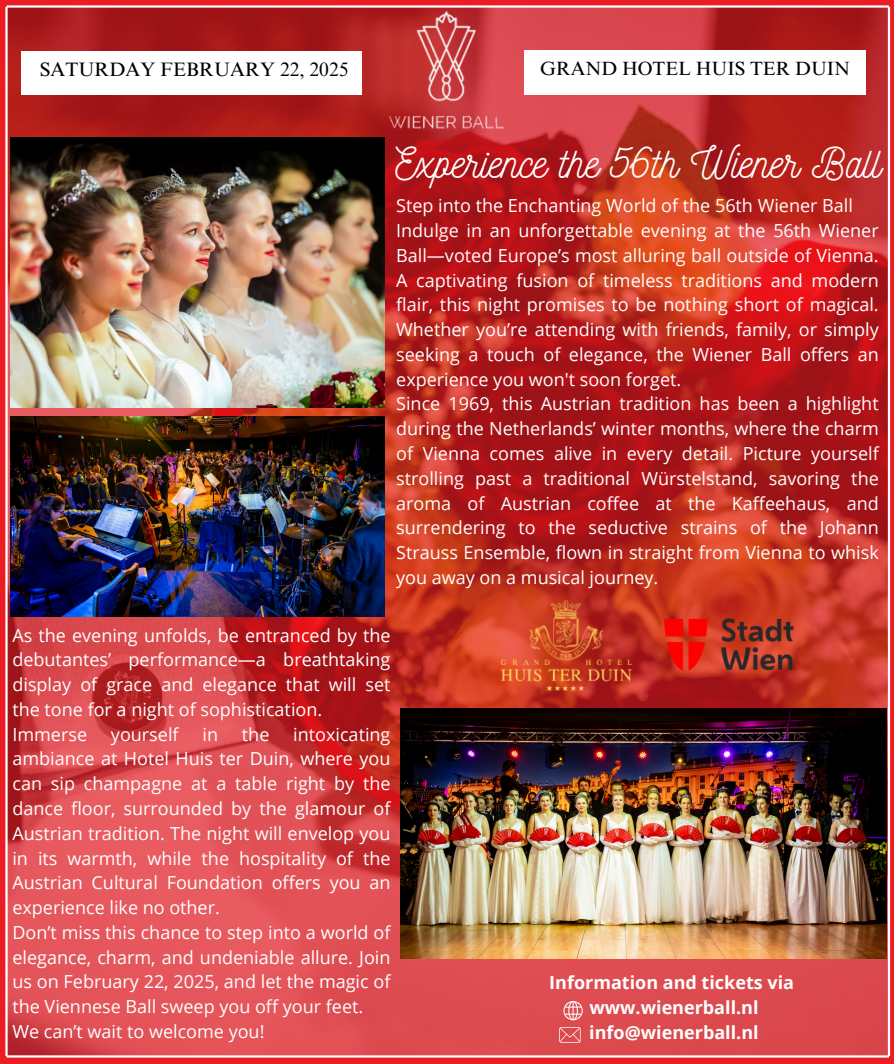
<style>
.page{position:relative;width:894px;height:1064px;background:#fff}
.page>*{position:absolute;margin:0;border:0;box-sizing:border-box;transform-origin:0 0}
.t1{font:42.75px "Nickainley";color:#fff}
.t2{font:19.5px "Times NRMT Pro";color:#000}
.t3{font:19.2px "Times NRMT Pro";color:#000}
.t4{font:18px/24.8px "Open Sans";color:#fff}
.t5{font:700 18px/24.8px "Open Sans";color:#fff;text-align:center}
</style>
<div class="page">
<img style="left:8px;top:8px;width:879px;height:1046px">
<img style="left:400px;top:708px;width:486px;height:250px">
<img style="left:375px;top:8px;width:142px;height:133px">
<img style="left:11px;top:138px;width:373px;height:270px">
<img style="left:11px;top:416px;width:373px;height:200px">
<div style="left:22px;top:51px;width:339px;height:43px;background:#fff"></div>
<div style="left:524px;top:50px;width:341px;height:44px;background:#fff"></div>
<div style="left:0;top:0;width:7px;height:1063px;background:#eb1c24"></div>
<hr style="left:5px;top:0;width:3px;height:1063px;background:#fff">
<svg style="left:890px;top:7px;width:3px;height:1049px;background:#eb252c"></svg>
<div style="left:0;top:0;width:893px;height:7px;background:#eb1c24"></div>
<hr style="left:7px;top:5px;width:881px;height:3px;background:#fff">
<svg style="left:5px;top:1056px;width:888px;height:7px;background:#ec323a"></svg>
<hr style="left:7px;top:1054px;width:881px;height:3px;background:#fff">
<svg style="left:563px;top:1000px;width:19px;height:19px"></svg>
<svg style="left:559px;top:1026px;width:21px;height:16px"></svg>
<img style="left:501px;top:600px;width:129px;height:90px">
<img style="left:662px;top:616px;width:133px;height:56px">
<p class="t2" style="left:40px;top:62px;width:310px">SATURDAY FEBRUARY 22, 2025</p>
<p class="t3" style="left:540px;top:61px;width:311px">GRAND HOTEL HUIS TER DUIN</p>
<p class="t1" style="left:395px;top:136px;width:487px">Experience the 56th Wiener Ball</p>
<p class="t4" style="left:396px;top:193px;width:484px">Step into the Enchanting World of the 56th Wiener Ball Indulge in an unforgettable evening at the 56th Wiener Ball—voted Europe’s most alluring ball outside of Vienna.<br>A captivating fusion of timeless traditions and modern flair, this night promises to be nothing short of magical.<br>Whether you’re attending with friends, family, or simply seeking a touch of elegance, the Wiener Ball offers an experience you won't soon forget.<br>Since 1969, this Austrian tradition has been a highlight during the Netherlands’ winter months, where the charm of Vienna comes alive in every detail. Picture yourself strolling past a traditional Würstelstand, savoring the aroma of Austrian coffee at the Kaffeehaus, and surrendering to the seductive strains of the Johann Strauss Ensemble, flown in straight from Vienna to whisk you away on a musical journey.</p>
<p class="t4" style="left:12px;top:622px;width:379px">As the evening unfolds, be entranced by the debutantes’ performance—a breathtaking display of grace and elegance that will set the tone for a night of sophistication.<br>Immerse</p>
<p class="t4" style="left:111px;top:721px;width:69px">yourself</p>
<p class="t4" style="left:202px;top:721px;width:17px">in</p>
<p class="t4" style="left:242px;top:721px;width:29px">the</p>
<p class="t4" style="left:12px;top:721px;width:379px;text-indent:281px">intoxicating ambiance at Hotel Huis ter Duin, where you can sip champagne at a table right by the dance floor, surrounded by the glamour of Austrian tradition. The night will envelop you in its warmth, while the hospitality of the Austrian Cultural Foundation offers you an experience like no other.<br>Don’t miss this chance to step into a world of elegance, charm, and undeniable allure. Join us on February 22, 2025, and let the magic of the Viennese Ball sweep you off your feet.<br>We can’t wait to welcome you!</p>
<p class="t5" style="left:549px;top:969px;width:246px">Information and tickets via www.wienerball.nl info@wienerball.nl</p>
</div>
